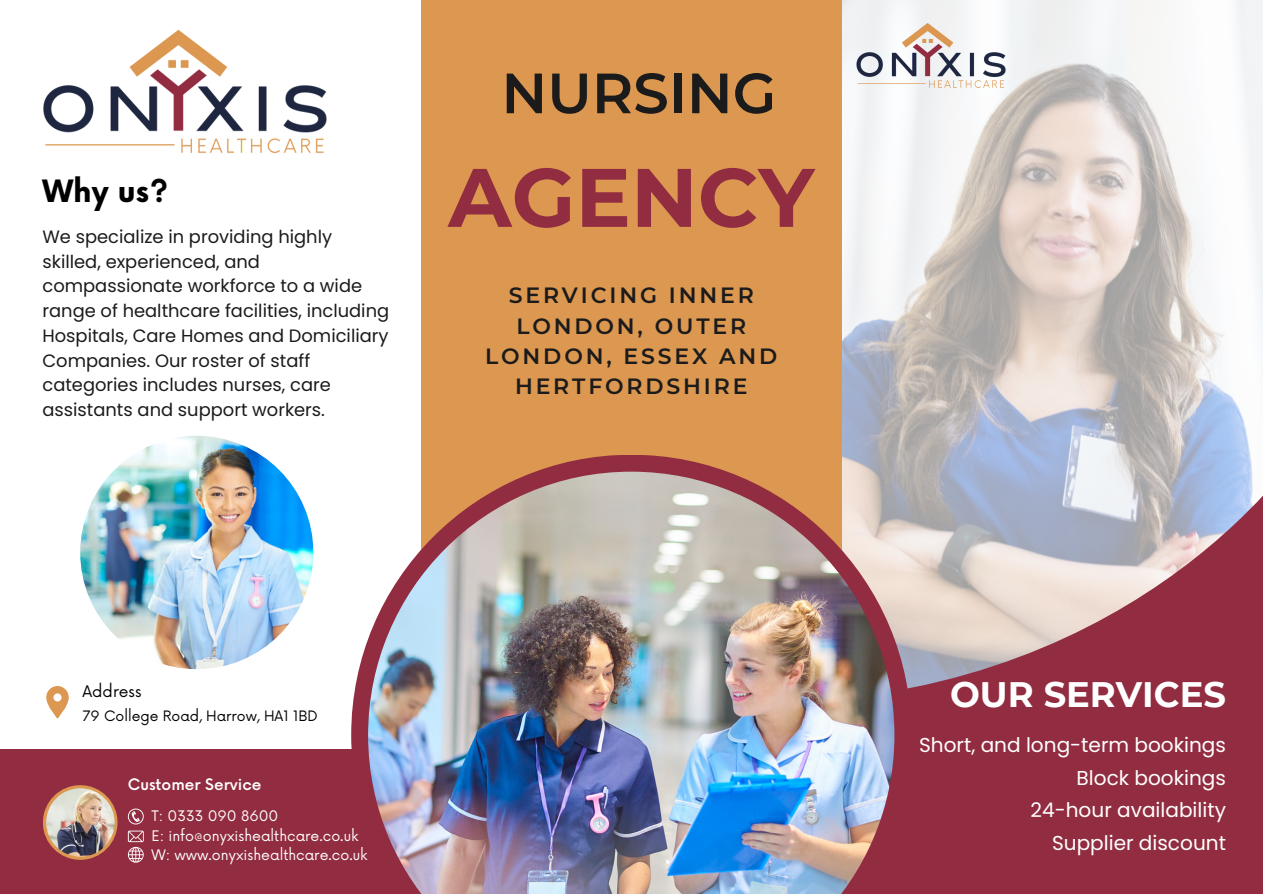
<style>
.page{position:relative;width:1263px;height:894px;background:#fff}
.page>*{position:absolute;margin:0;border:0;box-sizing:border-box;transform-origin:0 0}
.t1{font:700 82.8px "Montserrat";color:#922c40}
.t2{font:600 56.55px "Montserrat";color:#1b1b1b}
.t3{font:700 35.4px "Montserrat";color:#fff}
.t4{font:700 30px "Now";color:#000}
.t5{font:600 22.05px/30.3px "Montserrat";letter-spacing:.13em;color:#1b1b1b;text-align:center}
.t6{font:20.1px "Poppins";color:#fff}
.t7{font:17.85px/24.8px "Poppins";color:#1b1b1b}
.t8{font:500 15.45px "Now";color:#fff}
.t9{font:15.45px "Now";color:#000}
.t10{font:14.1px "Now";color:#fff}
.t11{font:13.95px "Now";color:#000}
</style>
<div class="page">
<img style="left:842px;top:0;width:421px;height:436px">
<div style="left:421px;top:0;width:421px;height:893px;background:#dc9750"></div>
<svg style="left:842px;top:436px;width:421px;height:457px;background:#a66878"></svg>
<svg style="left:351px;top:454px;width:560px;height:439px"></svg>
<div style="left:0;top:748px;width:471px;height:145px;background:#922c40"></div>
<img style="left:368px;top:471px;width:526px;height:422px">
<img style="left:43px;top:29px;width:284px;height:125px">
<img style="left:80px;top:435px;width:233px;height:234px;border-radius:50%">
<svg style="left:43px;top:784px;width:75px;height:75px"></svg>
<img style="left:46px;top:788px;width:69px;height:68px;border-radius:50%">
<svg style="left:128px;top:808px;width:16px;height:16px"></svg>
<svg style="left:128px;top:830px;width:16px;height:32px"></svg>
<svg style="left:46px;top:686px;width:23px;height:32px"></svg>
<img style="left:851px;top:22px;width:167px;height:68px">
<p class="t4" style="left:42px;top:175px;width:127px">Why us?</p>
<p class="t7" style="left:42px;top:224px;width:348px">We specialize in providing highly skilled, experienced, and compassionate workforce to a wide range of healthcare facilities, including Hospitals, Care Homes and Domiciliary Companies. Our roster of staff categories includes nurses, care assistants and support workers.</p>
<p class="t2" style="left:501px;top:58px;width:276px">NURSING</p>
<p class="t1" style="left:448px;top:147px;width:368px">AGENCY</p>
<p class="t5" style="left:485px;top:280px;width:294px">SERVICING INNER<br>LONDON, OUTER<br>LONDON, ESSEX AND<br>HERTFORDSHIRE</p>
<p class="t9" style="left:82px;top:682px;width:60px">Address</p>
<p class="t11" style="left:82px;top:708px;width:237px">79 College Road, Harrow, HA1 1BD</p>
<p class="t8" style="left:128px;top:775px;width:135px">Customer Service</p>
<p class="t10" style="left:151px;top:808px;width:128px">T: 0333 090 8600</p>
<p class="t10" style="left:151px;top:827px;width:208px">E: info@onyxishealthcare.co.uk</p>
<p class="t10" style="left:151px;top:847px;width:217px">W: www.onyxishealthcare.co.uk</p>
<p class="t3" style="left:950px;top:673px;width:277px">OUR SERVICES</p>
<p class="t6" style="left:919px;top:730px;width:308px">Short, and long-term bookings</p>
<p class="t6" style="left:1077px;top:763px;width:151px">Block bookings</p>
<p class="t6" style="left:1030px;top:795px;width:197px">24-hour availability</p>
<p class="t6" style="left:1052px;top:828px;width:175px">Supplier discount</p>
</div>
